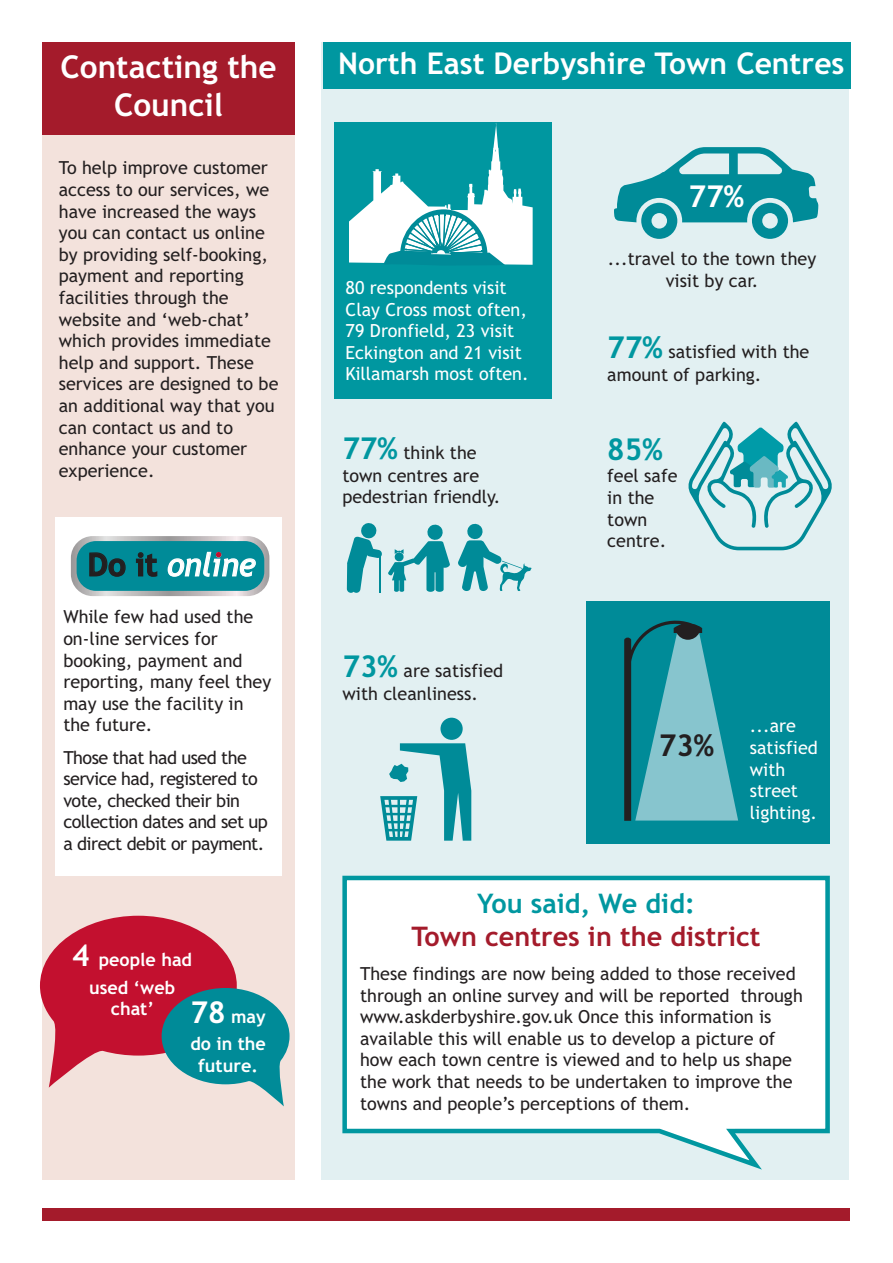
<style>
.page{position:relative;width:893px;height:1263px;background:#fff}
.page>*{position:absolute;margin:0;border:0;box-sizing:border-box;transform-origin:0 0}
.t1{font:italic 31.8px "Trebuchet MS";color:#fff}
.t2{font:700 31.5px "Trebuchet MS";color:#fff}
.t3{font:700 30px "Trebuchet MS";color:#fff}
.t4{font:700 30px "Trebuchet MS";color:#231f20}
.t5{font:700 30px "Trebuchet MS";color:#0097a0}
.t6{font:700 27px "Trebuchet MS";color:#a41b2b}
.t7{font:700 27px "Trebuchet MS";color:#0097a0}
.t8{font:18px/21.6px "Trebuchet MS";color:#231f20}
.t9{font:18px/21.6px "Trebuchet MS";color:#fff}
.t10{font:18px/21.6px "Trebuchet MS";letter-spacing:-.03em;color:#231f20}
.t11{font:700 18px/27.2px "Trebuchet MS";color:#fff}
.s1{font-weight:700;font-style:normal;color:#231f20}
.s2{font-size:30px}
.s3{font-weight:700;font-size:30px;color:#0097a0}
</style>
<div class="page">
<div style="left:43px;top:43px;width:252px;height:1137px;background:#f3e2dc"></div>
<div style="left:322px;top:43px;width:527px;height:1137px;background:#e2f0f2"></div>
<div style="left:43px;top:1208px;width:807px;height:12px;background:#a41b2b"></div>
<svg style="left:342px;top:876px;width:488px;height:293px;background:#eff8f8"></svg>
<div style="left:56px;top:517px;width:226px;height:359px;background:#fff"></div>
<svg style="left:71px;top:536px;width:198px;height:60px;background:#bab8b9"></svg>
<div style="left:77px;top:541px;width:187px;height:50px;background:#008b98;border-radius:19px"></div>
<svg style="left:216px;top:552px;width:5px;height:5px"></svg>
<svg style="left:40px;top:916px;width:250px;height:190px"></svg>
<div style="left:323px;top:43px;width:527px;height:46px;background:#0097a0"></div>
<div style="left:43px;top:43px;width:252px;height:92px;background:#a41b2b"></div>
<svg style="left:614px;top:147px;width:204px;height:92px"></svg>
<div style="left:334px;top:122px;width:217px;height:277px;background:#0097a0"></div>
<svg style="left:349px;top:123px;width:184px;height:142px"></svg>
<svg style="left:347px;top:523px;width:35px;height:70px"></svg>
<hr style="left:379px;top:556px;width:1px;height:37px;background:#008b98">
<svg style="left:458px;top:523px;width:74px;height:68px"></svg>
<svg style="left:388px;top:524px;width:62px;height:68px"></svg>
<div style="left:587px;top:602px;width:243px;height:242px;background:#008b98"></div>
<svg style="left:624px;top:620px;width:114px;height:201px"></svg>
<svg style="left:380px;top:743px;width:91px;height:98px"></svg>
<div style="left:440px;top:718px;width:23px;height:22px;background:#008b98;border-radius:50%"></div>
<svg style="left:688px;top:422px;width:144px;height:128px"></svg>
<h2 class="t2" style="left:61px;top:49px;width:218px">Contacting the</h2>
<h3 class="t3" style="left:338px;top:46px;width:508px">North East Derbyshire Town Centres</h3>
<h2 class="t2" style="left:114px;top:87px;width:111px">Council</h2>
<p class="t8" style="left:59px;top:157px;width:221px">To help improve customer access to our services, we have increased the ways you can contact us online by providing self-booking, payment and reporting facilities through the website and ‘web-chat’ which provides immediate help and support. These services are designed to be an additional way that you can contact us and to enhance your customer experience.</p>
<h1 class="t1" style="left:88px;top:546px;width:170px"><span class="s1">Do it</span> online</h1>
<p class="t8" style="left:63px;top:606px;width:209px">While few had used the on-line services for booking, payment and reporting, many feel they may use the facility in the future.</p>
<p class="t10" style="left:63px;top:747px;width:206px">Those that had used the service had, registered to vote, checked their bin collection dates and set up a direct debit or payment.</p>
<p class="t11" style="left:72px;top:947px;width:121px;text-align:center"><span class="s2">4</span> people had used ‘web</p>
<p class="t11" style="left:111px;top:995px;width:45px">chat’</p>
<p class="t11" style="left:190px;top:1003px;width:77px"><span class="s2">78</span> may do in the</p>
<p class="t11" style="left:198px;top:1052px;width:61px">future.</p>
<p class="t9" style="left:346px;top:277px;width:185px">80 respondents visit<br>Clay Cross most often,<br>79 Dronfield, 23 visit<br>Eckington and 21 visit<br>Killamarsh most often.</p>
<p class="t8" style="left:342px;top:442px;width:160px;line-height:22.2px"><span class="s3">77%</span> think the town centres are pedestrian friendly.</p>
<p class="t8" style="left:342px;top:660px;width:162px;line-height:22.6px"><span class="s3">73%</span> are satisfied with cleanliness.</p>
<h3 class="t3" style="left:689px;top:179px;width:57px">77%</h3>
<p class="t8" style="left:608px;top:248px;width:210px;text-align:center">...travel to the town they visit by car.</p>
<p class="t8" style="left:607px;top:340px;width:204px;line-height:22.6px"><span class="s3">77%</span> satisfied with the amount of parking.</p>
<h3 class="t5" style="left:607px;top:432px;width:57px">85%</h3>
<p class="t8" style="left:607px;top:465px;width:72px">feel safe in the town centre.</p>
<h3 class="t4" style="left:659px;top:728px;width:57px">73%</h3>
<p class="t9" style="left:750px;top:715px;width:69px">...are satisfied with street lighting.</p>
<h3 class="t7" style="left:477px;top:888px;width:219px">You said, We did:</h3>
<h3 class="t6" style="left:412px;top:920px;width:350px">Town centres in the district</h3>
<p class="t8" style="left:360px;top:963px;width:444px">These findings are now being added to those received through an online survey and will be reported through www.askderbyshire.gov.uk Once this information is available this will enable us to develop a picture of how each town centre is viewed and to help us shape the work that needs to be undertaken to improve the towns and people’s perceptions of them.</p>
</div>
